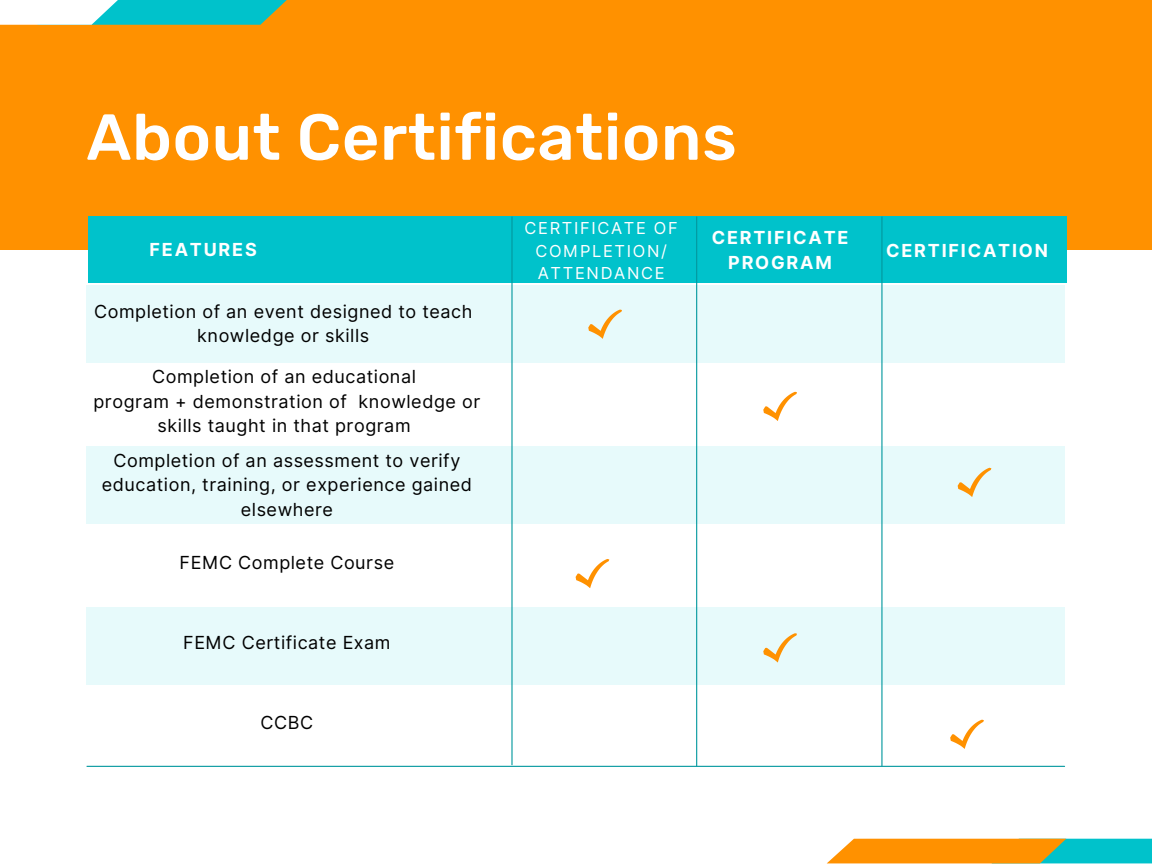
<style>
.page{position:relative;width:1152px;height:864px;background:#fff}
.page>*{position:absolute;margin:0;border:0;box-sizing:border-box;transform-origin:0 0}
.t1{font:500 64.95px "Rubik";letter-spacing:.01em;color:#fff}
.t2{font:18px/24.8px "Inter";letter-spacing:.03em;color:#000;text-align:center}
.t3{font:700 18px/24.8px "Inter";letter-spacing:.1em;color:#fff;text-align:center}
.t4{font:16.5px/22.5px "Inter";letter-spacing:.1em;color:#fff;text-align:center}
</style>
<div class="page">
<div style="left:86px;top:285px;width:979px;height:78px;background:#e7fafb"></div>
<div style="left:0;top:0;width:1152px;height:250px;background:#ff9100"></div>
<div style="left:88px;top:216px;width:979px;height:67px;background:#00c2cb"></div>
<div style="left:86px;top:446px;width:979px;height:78px;background:#e7fafb"></div>
<div style="left:86px;top:607px;width:979px;height:77px;background:#e7fafb"></div>
<hr style="left:511px;top:217px;width:2px;height:548px;background:#03989e">
<hr style="left:696px;top:217px;width:1px;height:549px;background:#03989e">
<hr style="left:881px;top:217px;width:2px;height:549px;background:#03989e">
<hr style="left:87px;top:766px;width:978px;height:1px;background:#03989e">
<svg style="left:588px;top:310px;width:34px;height:29px"></svg>
<svg style="left:763px;top:392px;width:34px;height:29px"></svg>
<svg style="left:576px;top:559px;width:33px;height:29px"></svg>
<svg style="left:958px;top:468px;width:33px;height:29px"></svg>
<svg style="left:950px;top:720px;width:34px;height:29px"></svg>
<svg style="left:763px;top:633px;width:34px;height:29px"></svg>
<svg style="left:0;top:0;width:287px;height:25px;background:#6ad5d2"></svg>
<svg style="left:827px;top:839px;width:325px;height:24px;background:#b1a448"></svg>
<h1 class="t1" style="left:86px;top:99px;width:652px">About Certifications</h1>
<p class="t4" style="left:525px;top:217px;width:155px">CERTIFICATE OF<br>COMPLETION/<br>ATTENDANCE</p>
<p class="t3" style="left:150px;top:237px;width:109px">FEATURES</p>
<p class="t3" style="left:712px;top:225px;width:138px">CERTIFICATE<br>PROGRAM</p>
<p class="t2" style="left:94px;top:299px;width:380px">Completion of an event designed to teach knowledge or skills</p>
<p class="t2" style="left:93px;top:364px;width:388px">Completion of an educational<br>program + demonstration of knowledge or skills taught in that program</p>
<p class="t2" style="left:102px;top:448px;width:372px">Completion of an assessment to verify education, training, or experience gained elsewhere</p>
<p class="t2" style="left:180px;top:550px;width:216px">FEMC Complete Course</p>
<p class="t2" style="left:183px;top:630px;width:209px">FEMC Certificate Exam</p>
<p class="t2" style="left:261px;top:710px;width:54px">CCBC</p>
<p class="t3" style="left:886px;top:238px;width:163px">CERTIFICATION</p>
</div>
